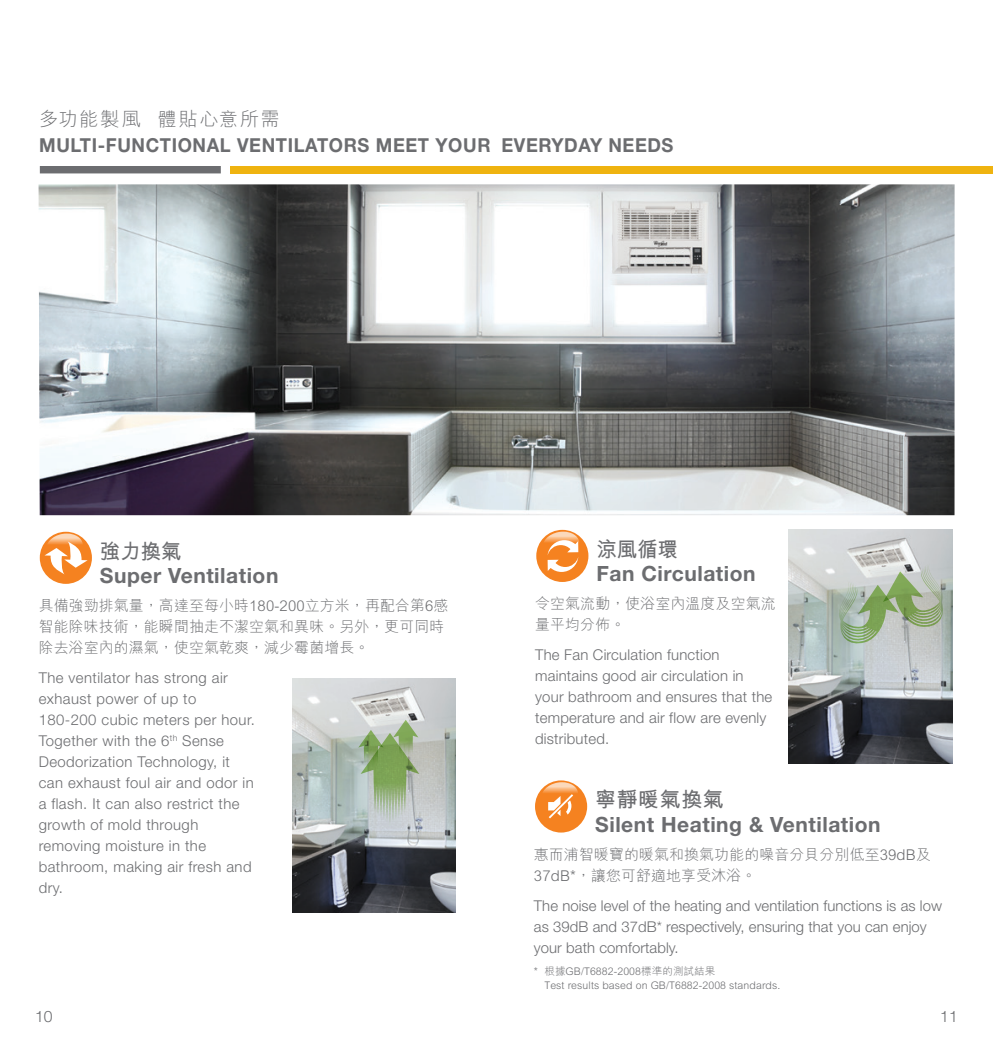
<style>
.page{position:relative;width:993px;height:1042px;background:#fff}
.page>*{position:absolute;margin:0;border:0;box-sizing:border-box;transform-origin:0 0}
.t1{font:700 21px "Helvetica Neue";letter-spacing:.025em;color:#6c6d70}
.t2{font:700 21px "M Hei HK";color:#6c6d70}
.t3{font:700 19.25px "Helvetica Neue";letter-spacing:.035em;color:#6c6d70;scale:.95 1}
.t4{font:300 19.25px "M Hei HK";letter-spacing:.085em;color:#6c6d70}
.t5{font:300 15.75px "Helvetica Neue";color:#6c6d70}
.t6{font:300 14.88px/21px "Helvetica Neue";letter-spacing:.015em;color:#6c6d70}
.t7{font:300 14.88px/21px "M Hei HK";letter-spacing:.01em;color:#6c6d70}
.t8{font:300 10.5px/14px "M Hei HK";letter-spacing:.01em;color:#6c6d70}
</style>
<div class="page">
<div style="left:230px;top:166px;width:762px;height:7px;background:#efb310"></div>
<div style="left:40px;top:166px;width:181px;height:7px;background:#6c6d70"></div>
<img style="left:788px;top:530px;width:163px;height:233px">
<svg style="left:838px;top:563px;width:104px;height:80px;background:#aebca5"></svg>
<div style="left:536px;top:530px;width:52px;height:52px;background:#f58220;border-radius:50%"></div>
<svg style="left:542px;top:532px;width:37px;height:40px"></svg>
<img style="left:292px;top:679px;width:163px;height:233px">
<svg style="left:358px;top:720px;width:61px;height:107px;background:#a7ba9b"></svg>
<div style="left:40px;top:532px;width:52px;height:52px;background:#f58220;border-radius:50%"></div>
<svg style="left:44px;top:533px;width:44px;height:41px"></svg>
<div style="left:535px;top:780px;width:52px;height:52px;background:#f58220;border-radius:50%"></div>
<svg style="left:541px;top:782px;width:37px;height:36px"></svg>
<img style="left:39px;top:184px;width:915px;height:331px">
<p class="t4" style="left:39px;top:106px;width:242px">多功能製風 體貼心意所需</p>
<p class="t3" style="left:39px;top:134px;width:669px">MULTI-FUNCTIONAL VENTILATORS MEET YOUR EVERYDAY NEEDS</p>
<h1 class="t2" style="left:100px;top:535px;width:83px">強力換氣</h1>
<h1 class="t1" style="left:100px;top:562px;width:180px">Super Ventilation</h1>
<p class="t7" style="left:39px;top:594px;width:411px">具備強勁排氣量，高達至每小時180-200立方米，再配合第6感智能除味技術，能瞬間抽走不潔空氣和異味。另外，更可同時除去浴室內的濕氣，使空氣乾爽，減少霉菌增長。</p>
<p class="t6" style="left:39px;top:667px;width:218px">The ventilator has strong air exhaust power of up to<br>180-200 cubic meters per hour.<br>Together with the 6<sup>th</sup> Sense<br>Deodorization Technology, it can exhaust foul air and odor in a flash. It can also restrict the growth of mold through removing moisture in the bathroom, making air fresh and dry.</p>
<h1 class="t2" style="left:596px;top:534px;width:83px">涼風循環</h1>
<h1 class="t1" style="left:596px;top:561px;width:160px">Fan Circulation</h1>
<p class="t7" style="left:535px;top:593px;width:242px">令空氣流動，使浴室內溫度及空氣流量平均分佈。</p>
<p class="t6" style="left:535px;top:644px;width:238px">The Fan Circulation function maintains good air circulation in your bathroom and ensures that the temperature and air flow are evenly distributed.</p>
<h1 class="t2" style="left:595px;top:784px;width:130px">寧靜暖氣換氣</h1>
<h1 class="t1" style="left:595px;top:811px;width:287px">Silent Heating &amp; Ventilation</h1>
<p class="t7" style="left:533px;top:843px;width:398px">惠而浦智暖寶的暖氣和換氣功能的噪音分貝分別低至39dB及<br>37dB*，讓您可舒適地享受沐浴。</p>
<p class="t6" style="left:533px;top:894px;width:409px">The noise level of the heating and ventilation functions is as low as 39dB and 37dB* respectively, ensuring that you can enjoy your bath comfortably.</p>
<p class="t8" style="left:544px;top:964px;width:237px;text-indent:-10px">* 根據GB/T6882-2008標準的測試結果<br>Test results based on GB/T6882-2008 standards.</p>
<p class="t5" style="left:35px;top:1006px;width:19px">10</p>
<p class="t5" style="left:939px;top:1006px;width:19px">11</p>
</div>
